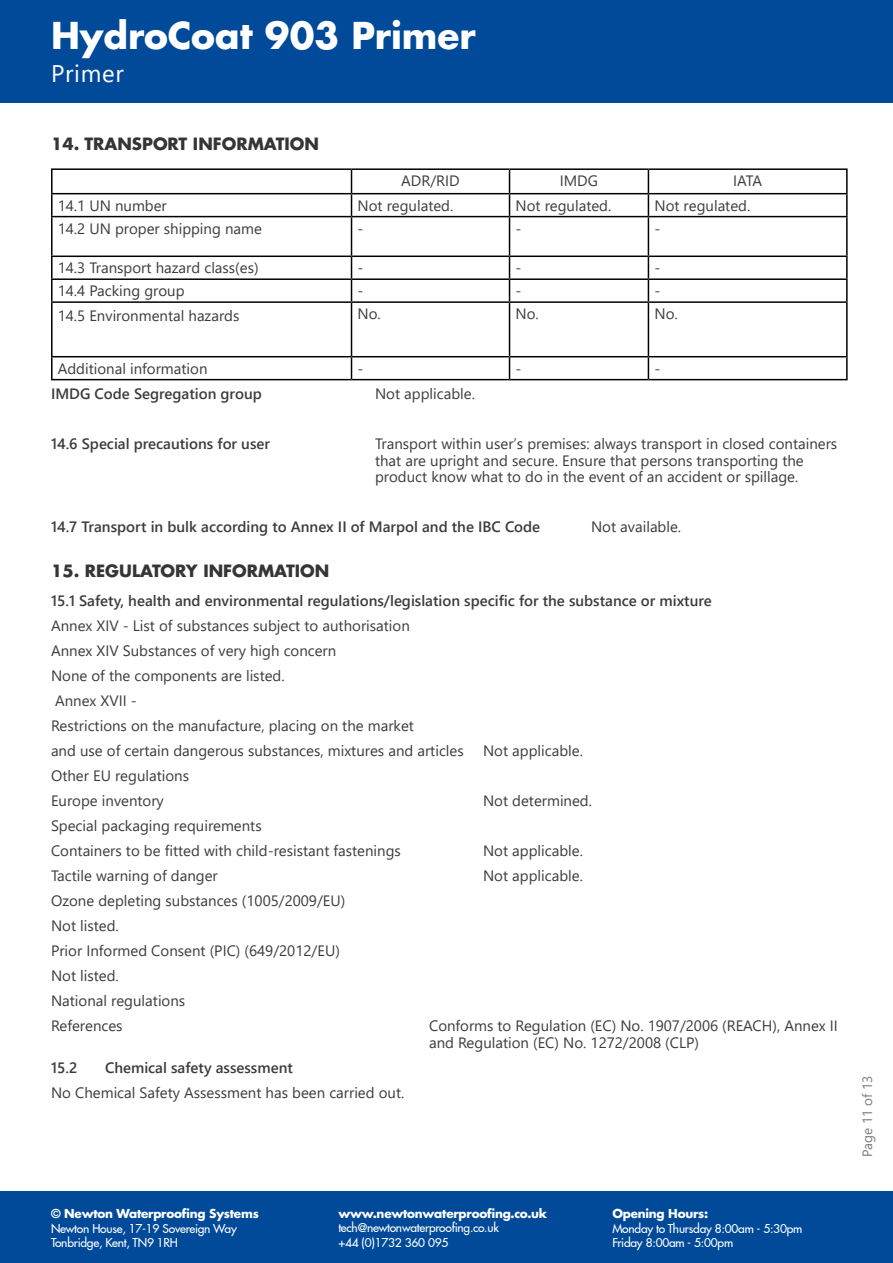
<style>
.page{position:relative;width:893px;height:1263px;background:#fff}
.page>*{position:absolute;margin:0;border:0;box-sizing:border-box;transform-origin:0 0}
.t1{font:700 36px "Futura LT Pro";color:#fff}
.t2{font:24px "Segoe UI";letter-spacing:.03em;color:#fff}
.t3{font:700 16.5px "Futura LT Pro";color:#353535}
.t4{font:15px/25px "Segoe UI";color:#3c3c3b}
.t5{font:600 15px "Segoe UI";color:#3c3c3b}
.t6{font:13.5px "Segoe UI";color:#7b7b7b}
.t7{font:500 12px/14.4px "Futura LT Pro";letter-spacing:-.02em;color:#fff}
.t8{font:700 12px "Futura LT Pro";letter-spacing:-.02em;color:#fff}
</style>
<div class="page">
<div style="left:0;top:0;width:893px;height:103px;background:#014a99"></div>
<div style="left:0;top:1191px;width:893px;height:72px;background:#014a99"></div>
<hr style="left:51px;top:168px;width:300px;height:2px;background:#000">
<hr style="left:51px;top:170px;width:2px;height:23px;background:#000">
<hr style="left:351px;top:168px;width:158px;height:2px;background:#000">
<hr style="left:509px;top:168px;width:139px;height:2px;background:#000">
<hr style="left:648px;top:168px;width:200px;height:2px;background:#000">
<hr style="left:846px;top:170px;width:2px;height:23px;background:#000">
<hr style="left:51px;top:193px;width:300px;height:1px;background:#000">
<hr style="left:51px;top:194px;width:2px;height:22px;background:#000">
<hr style="left:351px;top:193px;width:158px;height:1px;background:#000">
<svg style="left:351px;top:170px;width:1px;height:46px"></svg>
<hr style="left:509px;top:193px;width:139px;height:1px;background:#000">
<svg style="left:509px;top:170px;width:1px;height:46px"></svg>
<hr style="left:648px;top:193px;width:200px;height:1px;background:#000">
<svg style="left:648px;top:170px;width:1px;height:46px"></svg>
<hr style="left:846px;top:194px;width:2px;height:22px;background:#000">
<hr style="left:51px;top:216px;width:300px;height:1px;background:#000">
<hr style="left:51px;top:217px;width:2px;height:39px;background:#000">
<hr style="left:351px;top:216px;width:158px;height:1px;background:#000">
<hr style="left:351px;top:217px;width:1px;height:39px;background:#000">
<hr style="left:509px;top:216px;width:139px;height:1px;background:#000">
<hr style="left:509px;top:217px;width:1px;height:39px;background:#000">
<hr style="left:648px;top:216px;width:200px;height:1px;background:#000">
<hr style="left:648px;top:217px;width:1px;height:39px;background:#000">
<hr style="left:846px;top:217px;width:2px;height:39px;background:#000">
<hr style="left:51px;top:256px;width:300px;height:1px;background:#000">
<hr style="left:51px;top:257px;width:2px;height:21px;background:#000">
<hr style="left:351px;top:256px;width:158px;height:1px;background:#000">
<hr style="left:509px;top:256px;width:139px;height:1px;background:#000">
<hr style="left:648px;top:256px;width:200px;height:1px;background:#000">
<hr style="left:846px;top:257px;width:2px;height:21px;background:#000">
<hr style="left:51px;top:278px;width:300px;height:2px;background:#000">
<hr style="left:51px;top:280px;width:2px;height:21px;background:#000">
<hr style="left:351px;top:278px;width:158px;height:2px;background:#000">
<svg style="left:351px;top:257px;width:1px;height:44px"></svg>
<hr style="left:509px;top:278px;width:139px;height:2px;background:#000">
<svg style="left:509px;top:257px;width:1px;height:44px"></svg>
<hr style="left:648px;top:278px;width:200px;height:2px;background:#000">
<svg style="left:648px;top:257px;width:1px;height:44px"></svg>
<hr style="left:846px;top:280px;width:2px;height:21px;background:#000">
<hr style="left:51px;top:301px;width:300px;height:2px;background:#000">
<hr style="left:51px;top:303px;width:2px;height:53px;background:#000">
<hr style="left:351px;top:301px;width:158px;height:2px;background:#000">
<hr style="left:351px;top:303px;width:1px;height:53px;background:#000">
<hr style="left:509px;top:301px;width:139px;height:2px;background:#000">
<hr style="left:509px;top:303px;width:1px;height:53px;background:#000">
<hr style="left:648px;top:301px;width:200px;height:2px;background:#000">
<hr style="left:648px;top:303px;width:1px;height:53px;background:#000">
<hr style="left:846px;top:303px;width:2px;height:53px;background:#000">
<hr style="left:51px;top:356px;width:300px;height:1px;background:#000">
<hr style="left:51px;top:357px;width:2px;height:22px;background:#000">
<hr style="left:351px;top:356px;width:158px;height:1px;background:#000">
<svg style="left:351px;top:357px;width:1px;height:22px"></svg>
<hr style="left:509px;top:356px;width:139px;height:1px;background:#000">
<svg style="left:509px;top:357px;width:1px;height:22px"></svg>
<hr style="left:648px;top:356px;width:200px;height:1px;background:#000">
<svg style="left:648px;top:357px;width:1px;height:22px"></svg>
<hr style="left:846px;top:357px;width:2px;height:22px;background:#000">
<hr style="left:51px;top:379px;width:300px;height:1px;background:#000">
<hr style="left:351px;top:379px;width:158px;height:1px;background:#000">
<hr style="left:509px;top:379px;width:139px;height:1px;background:#000">
<hr style="left:648px;top:379px;width:200px;height:1px;background:#000">
<h1 class="t1" style="left:51px;top:8px;width:426px">HydroCoat 903 Primer</h1>
<h2 class="t2" style="left:51px;top:51px;width:74px">Primer</h2>
<p class="t3" style="left:51px;top:131px;width:270px">14. TRANSPORT INFORMATION</p>
<p class="t4" style="left:401px;top:167px;width:60px">ADR/RID</p>
<p class="t4" style="left:560px;top:167px;width:40px">IMDG</p>
<p class="t4" style="left:733px;top:167px;width:31px">IATA</p>
<p class="t4" style="left:58px;top:191px;width:111px">14.1 UN number</p>
<p class="t4" style="left:357px;top:191px;width:97px">Not regulated.</p>
<p class="t4" style="left:515px;top:191px;width:97px">Not regulated.</p>
<p class="t4" style="left:654px;top:191px;width:97px">Not regulated.</p>
<p class="t4" style="left:58px;top:214px;width:206px">14.2 UN proper shipping name</p>
<p class="t4" style="left:357px;top:214px;width:7px">-</p>
<p class="t4" style="left:515px;top:214px;width:7px">-</p>
<p class="t4" style="left:654px;top:214px;width:7px">-</p>
<p class="t4" style="left:58px;top:254px;width:202px">14.3 Transport hazard class(es)</p>
<p class="t4" style="left:357px;top:254px;width:7px">-</p>
<p class="t4" style="left:515px;top:254px;width:7px">-</p>
<p class="t4" style="left:654px;top:254px;width:7px">-</p>
<p class="t4" style="left:58px;top:277px;width:128px">14.4 Packing group</p>
<p class="t4" style="left:357px;top:277px;width:7px">-</p>
<p class="t4" style="left:515px;top:277px;width:7px">-</p>
<p class="t4" style="left:654px;top:277px;width:7px">-</p>
<p class="t4" style="left:58px;top:301px;width:183px">14.5 Environmental hazards</p>
<p class="t4" style="left:357px;top:300px;width:25px">No.</p>
<p class="t4" style="left:515px;top:300px;width:25px">No.</p>
<p class="t4" style="left:654px;top:300px;width:25px">No.</p>
<p class="t4" style="left:58px;top:354px;width:151px">Additional information</p>
<p class="t4" style="left:357px;top:354px;width:7px">-</p>
<p class="t4" style="left:515px;top:354px;width:7px">-</p>
<p class="t4" style="left:654px;top:354px;width:7px">-</p>
<p class="t5" style="left:51px;top:380px;width:212px">IMDG Code Segregation group</p>
<p class="t4" style="left:375px;top:380px;width:101px">Not applicable.</p>
<p class="t5" style="left:51px;top:430px;width:221px">14.6 Special precautions for user</p>
<p class="t4" style="left:375px;top:434px;width:464px;line-height:16.5px">Transport within user’s premises: always transport in closed containers that are upright and secure. Ensure that persons transporting the product know what to do in the event of an accident or spillage.</p>
<p class="t5" style="left:51px;top:513px;width:491px">14.7 Transport in bulk according to Annex II of Marpol and the IBC Code</p>
<p class="t4" style="left:591px;top:513px;width:92px">Not available.</p>
<p class="t3" style="left:51px;top:558px;width:280px">15. REGULATORY INFORMATION</p>
<p class="t5" style="left:51px;top:587px;width:662px">15.1 Safety, health and environmental regulations/legislation specific for the substance or mixture</p>
<p class="t4" style="left:51px;top:612px;width:414px">Annex XIV - List of substances subject to authorisation<br>Annex XIV Substances of very high concern<br>None of the components are listed.<br>Annex XVII -<br>Restrictions on the manufacture, placing on the market<br>and use of certain dangerous substances, mixtures and articles</p>
<p class="t4" style="left:483px;top:737px;width:101px">Not applicable.</p>
<p class="t4" style="left:51px;top:762px;width:140px">Other EU regulations<br>Europe inventory</p>
<p class="t4" style="left:51px;top:812px;width:351px">Special packaging requirements<br>Containers to be fitted with child-resistant fastenings</p>
<p class="t4" style="left:483px;top:787px;width:111px">Not determined.</p>
<p class="t4" style="left:483px;top:837px;width:101px">Not applicable.</p>
<p class="t4" style="left:51px;top:862px;width:168px">Tactile warning of danger</p>
<p class="t4" style="left:483px;top:862px;width:101px">Not applicable.</p>
<p class="t4" style="left:51px;top:887px;width:296px">Ozone depleting substances (1005/2009/EU)<br>Not listed.<br>Prior Informed Consent (PIC) (649/2012/EU)<br>Not listed.<br>National regulations<br>References</p>
<p class="t4" style="left:429px;top:1016px;width:410px;line-height:16.5px">Conforms to Regulation (EC) No. 1907/2006 (REACH), Annex II and Regulation (EC) No. 1272/2008 (CLP)</p>
<p class="t5" style="left:51px;top:1053px;width:28px">15.2</p>
<p class="t5" style="left:105px;top:1053px;width:189px">Chemical safety assessment</p>
<p class="t4" style="left:51px;top:1079px;width:355px">No Chemical Safety Assessment has been carried out.</p>
<p class="t8" style="left:51px;top:1204px;width:209px">© Newton Waterproofing Systems</p>
<p class="t7" style="left:51px;top:1220px;width:187px">Newton House, 17-19 Sovereign Way<br>Tonbridge, Kent, TN9 1RH</p>
<p class="t8" style="left:338px;top:1204px;width:210px">www.newtonwaterproofing.co.uk</p>
<p class="t7" style="left:338px;top:1220px;width:162px">tech@newtonwaterproofing.co.uk +44 (0)1732 360 095</p>
<p class="t8" style="left:612px;top:1204px;width:97px">Opening Hours:</p>
<p class="t7" style="left:612px;top:1220px;width:191px">Monday to Thursday 8:00am - 5:30pm<br>Friday 8:00am - 5:00pm</p>
<p class="t6" style="left:854px;top:1157px;width:83px;rotate:-90deg">Page 11 of 13</p>
</div>
